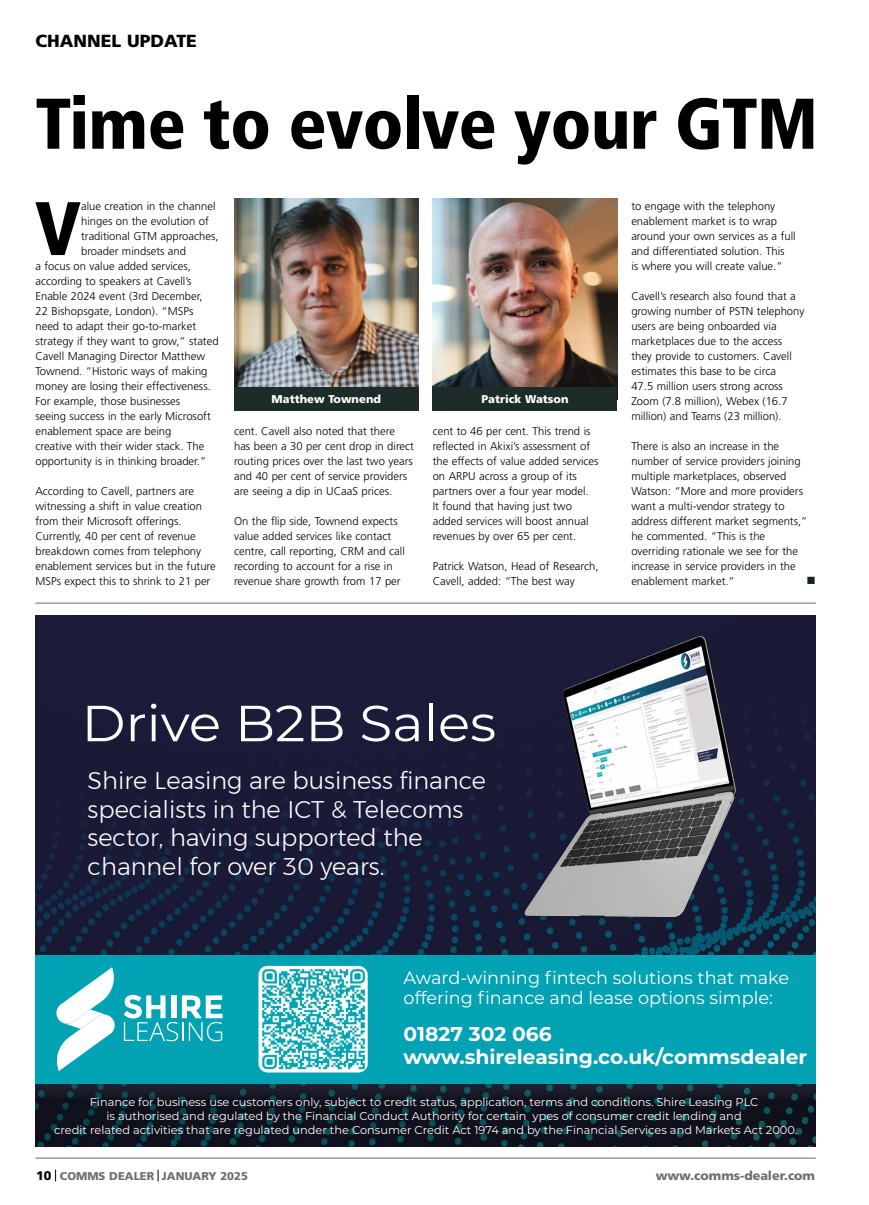
<style>
.page{position:relative;width:869px;height:1205px;background:#fff}
.page>*{position:absolute;margin:0;border:0;box-sizing:border-box;transform-origin:0 0}
.t1{font:900 condensed 75.75px "Frutiger";color:#000}
.t2{font:900 condensed 71.62px "Frutiger";letter-spacing:-.01em;color:#000}
.t3{font:50.62px "Montserrat";color:#fff;scale:1.05 1}
.t4{font:300 24px/28.9px "Montserrat";color:#fff}
.t5{font:700 19.88px/23.9px "Montserrat";color:#fff}
.t6{font:17.62px/20.2px "Montserrat";color:#fff}
.t7{font:900 17.5px "Frutiger";color:#000}
.t8{font:900 12.5px "Frutiger";color:#706f6f}
.t9{font:12.5px "Wingdings";color:#142521}
.t10{font:11.38px/13.6px "Montserrat";color:#fff;text-align:center}
.t11{font:300 11.25px/15px "Frutiger";color:#000}
.t12{font:900 11.25px "Frutiger";color:#fff}
.t13{font:900 11.25px "Frutiger";color:#706f6f}
.s1{font-size:12.5px;color:#000}
</style>
<div class="page">
<svg style="left:55px;top:1169px;width:1px;height:12px"></svg>
<hr style="left:35px;top:1157px;width:780px;height:1px;background:#878787">
<hr style="left:35px;top:602px;width:780px;height:2px;background:#878787">
<img style="left:234px;top:198px;width:184px;height:189px">
<div style="left:234px;top:387px;width:184px;height:24px;background:#1d2c28"></div>
<img style="left:432px;top:198px;width:185px;height:189px">
<div style="left:432px;top:387px;width:185px;height:24px;background:#1d2c28"></div>
<svg style="left:35px;top:615px;width:780px;height:340px;background:#191b39"></svg>
<svg style="left:35px;top:1083px;width:780px;height:63px;background:#111b27"></svg>
<div style="left:35px;top:955px;width:780px;height:128px;background:#00a2b4"></div>
<svg style="left:56px;top:967px;width:59px;height:104px"></svg>
<svg style="left:124px;top:995px;width:98px;height:46px"></svg>
<svg style="left:258px;top:965px;width:111px;height:108px"></svg>
<img style="left:421px;top:625px;width:394px;height:327px">
<h3 class="t7" style="left:35px;top:31px;width:163px">CHANNEL UPDATE</h3>
<h2 class="t2" style="left:35px;top:81px;width:783px">Time to evolve your GTM</h2>
<p class="t11" style="left:631px;top:199px;width:166px">to engage with the telephony enablement market is to wrap around your own services as a full and differentiated solution. This<br>is where you will create value.”</p>
<p class="t11" style="left:631px;top:289px;width:174px">Cavell’s research also found that a growing number of PSTN telephony users are being onboarded via marketplaces due to the access they provide to customers. Cavell estimates this base to be circa<br>47.5 million users strong across<br>Zoom (7.8 million), Webex (16.7 million) and Teams (23 million).</p>
<p class="t11" style="left:631px;top:439px;width:177px">There is also an increase in the number of service providers joining multiple marketplaces, observed<br>Watson: “More and more providers want a multi-vendor strategy to address different market segments,” he commented. “This is the overriding rationale we see for the increase in service providers in the enablement market.”</p>
<h1 class="t1" style="left:35px;top:183px;width:48px">V</h1>
<p class="t11" style="left:81px;top:199px;width:136px">alue creation in the channel</p>
<p class="t11" style="left:81px;top:214px;width:129px">hinges on the evolution of</p>
<p class="t11" style="left:81px;top:229px;width:139px">traditional GTM approaches,</p>
<p class="t11" style="left:81px;top:244px;width:106px">broader mindsets and</p>
<p class="t11" style="left:35px;top:259px;width:157px">a focus on value added services,</p>
<p class="t11" style="left:35px;top:274px;width:158px">according to speakers at Cavell’s</p>
<p class="t11" style="left:35px;top:289px;width:168px">Enable 2024 event (3rd December,</p>
<p class="t11" style="left:35px;top:304px;width:159px">22 Bishopsgate, London). “MSPs</p>
<p class="t11" style="left:35px;top:319px;width:162px">need to adapt their go-to-market</p>
<p class="t11" style="left:35px;top:334px;width:184px">strategy if they want to grow,” stated</p>
<p class="t11" style="left:35px;top:349px;width:171px">Cavell Managing Director Matthew</p>
<p class="t11" style="left:35px;top:364px;width:173px">Townend. “Historic ways of making</p>
<p class="t11" style="left:35px;top:379px;width:177px">money are losing their effectiveness.</p>
<p class="t11" style="left:35px;top:394px;width:146px">For example, those businesses</p>
<p class="t11" style="left:35px;top:409px;width:177px">seeing success in the early Microsoft</p>
<p class="t11" style="left:35px;top:424px;width:137px">enablement space are being</p>
<p class="t11" style="left:35px;top:439px;width:170px">creative with their wider stack. The</p>
<p class="t11" style="left:35px;top:454px;width:172px">opportunity is in thinking broader.”</p>
<p class="t11" style="left:35px;top:484px;width:182px">According to Cavell, partners are witnessing a shift in value creation from their Microsoft offerings.<br>Currently, 40 per cent of revenue breakdown comes from telephony enablement services but in the future MSPs expect this to shrink to 21 per</p>
<p class="t12" style="left:271px;top:392px;width:111px">Matthew Townend</p>
<p class="t12" style="left:481px;top:392px;width:89px">Patrick Watson</p>
<p class="t11" style="left:432px;top:423px;width:167px">cent to 46 per cent. This trend is reflected in Akixi’s assessment of the effects of value added services on ARPU across a group of its partners over a four year model.<br>It found that having just two added services will boost annual revenues by over 65 per cent.</p>
<p class="t11" style="left:432px;top:558px;width:167px">Patrick Watson, Head of Research,<br>Cavell, added: “The best way</p>
<p class="t11" style="left:234px;top:424px;width:181px">cent. Cavell also noted that there has been a 30 per cent drop in direct routing prices over the last two years and 40 per cent of service providers are seeing a dip in UCaaS prices.</p>
<p class="t11" style="left:234px;top:514px;width:172px">On the flip side, Townend expects value added services like contact centre, call reporting, CRM and call recording to account for a rise in revenue share growth from 17 per</p>
<p class="t9" style="left:806px;top:574px;width:11px">■</p>
<h3 class="t3" style="left:81px;top:688px;width:396px">Drive B2B Sales</h3>
<h3 class="t4" style="left:88px;top:765px;width:399px">Shire Leasing are business finance specialists in the ICT &amp; Telecoms sector, having supported the channel for over 30 years.</h3>
<h3 class="t6" style="left:403px;top:966px;width:387px">Award-winning fintech solutions that make offering finance and lease options simple:</h3>
<h3 class="t5" style="left:403px;top:1020px;width:405px">01827 302 066 www.shireleasing.co.uk/commsdealer</h3>
<p class="t10" style="left:54px;top:1095px;width:744px">Finance for business use customers only, subject to credit status, application, terms and conditions. Shire Leasing PLC<br>is authorised and regulated by the Financial Conduct Authority for certain ypes of consumer credit lending and<br>credit related activities that are regulated under the Consumer Credit Act 1974 and by the Financial Services and Markets Act 2000.</p>
<p class="t13" style="left:36px;top:1169px;width:213px"><span class="s1">10</span> COMMS DEALER JANUARY 2025</p>
<p class="t8" style="left:655px;top:1168px;width:161px">www.comms-dealer.com</p>
</div>
